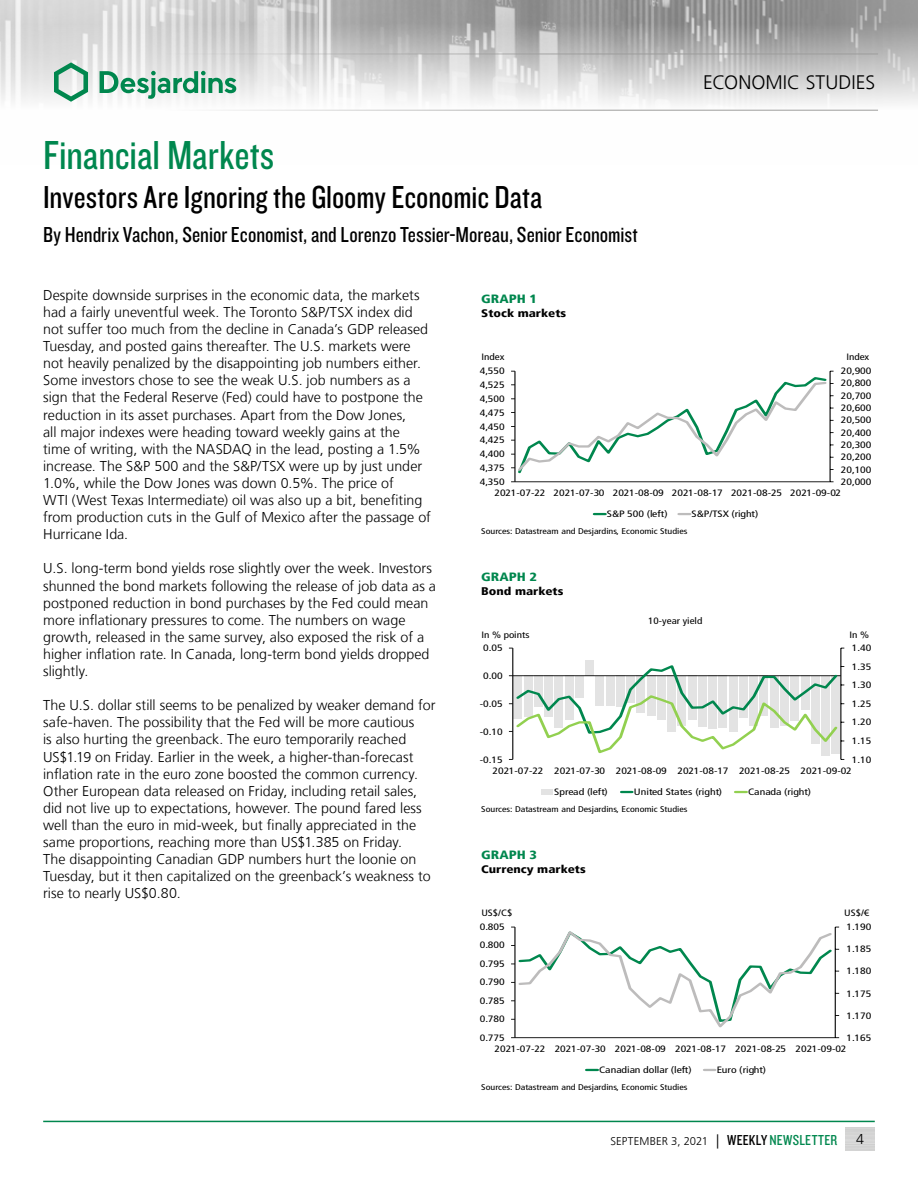
<style>
.page{position:relative;width:918px;height:1188px;background:#fff}
.page>*{position:absolute;margin:0;border:0;box-sizing:border-box;transform-origin:0 0}
.t1{font:42px "Knockout 29 Junior Ltweight";color:#00874e}
.t2{font:33px "Knockout 29 Junior Ltweight";color:#000}
.t3{font:22.5px "Knockout 29 Junior Ltweight";color:#000}
.t4{font:300 19.5px "Frutiger LT";letter-spacing:.005em;color:#000}
.t5{font:300 14.25px/17.1px "Frutiger LT";color:#000}
.t6{font:900 condensed 12px "Frutiger LT";color:#00874e;scale:1.2 1}
.t7{font:300 11.25px "Frutiger LT";color:#000}
.t8{font:900 condensed 11.1px "Frutiger LT";color:#000;scale:1.2 1}
.t9{font:condensed 9.3px/18.5px "Frutiger LT";color:#000;text-align:justify;scale:1.26 1}
.t10{font:condensed 9.15px "Frutiger LT";color:#000;scale:1.2 1}
.t11{font:condensed 8.25px "Frutiger LT";color:#000;scale:1.2 1}
.s1{font-size:14.25px}
.s2{font-family:"Knockout 29 Junior Ltweight";font-weight:400;font-size:15px}
.s3{font-family:"Knockout 29 Junior Ltweight";font-weight:400;font-size:15px;color:#00874e}
</style>
<div class="page">
<img style="left:0;top:0;width:918px;height:110px">
<hr style="left:0;top:54px;width:878px;height:1px;background:#9d9d9c">
<hr style="left:0;top:110px;width:878px;height:1px;background:#9d9d9c">
<svg style="left:54px;top:62px;width:34px;height:40px"></svg>
<svg style="left:100px;top:71px;width:136px;height:28px"></svg>
<hr style="left:43px;top:1121px;width:832px;height:1px;background:#00874e">
<svg style="left:704px;top:1069px;width:11px;height:2px"></svg>
<svg style="left:586px;top:1069px;width:12px;height:2px"></svg>
<svg style="left:735px;top:791px;width:12px;height:2px"></svg>
<svg style="left:621px;top:791px;width:11px;height:2px"></svg>
<div style="left:542px;top:789px;width:11px;height:6px;background:#e3e3e3"></div>
<svg style="left:679px;top:513px;width:11px;height:2px"></svg>
<svg style="left:594px;top:513px;width:11px;height:2px"></svg>
<hr style="left:830px;top:371px;width:1px;height:111px;background:#000">
<hr style="left:515px;top:371px;width:1px;height:111px;background:#000">
<hr style="left:515px;top:481px;width:315px;height:1px;background:#000">
<svg style="left:511px;top:371px;width:323px;height:104px"></svg>
<div style="left:585px;top:660px;width:9px;height:16px;background:#e3e3e3"></div>
<hr style="left:841px;top:648px;width:1px;height:111px;background:#000">
<hr style="left:512px;top:648px;width:1px;height:111px;background:#000">
<svg style="left:509px;top:663px;width:335px;height:97px"></svg>
<hr style="left:835px;top:927px;width:1px;height:111px;background:#000">
<hr style="left:515px;top:927px;width:1px;height:111px;background:#000">
<hr style="left:515px;top:1037px;width:320px;height:1px;background:#000">
<svg style="left:511px;top:927px;width:328px;height:103px"></svg>
<h1 class="t1" style="left:43px;top:128px;width:233px">Financial Markets</h1>
<h1 class="t2" style="left:43px;top:176px;width:501px">Investors Are Ignoring the Gloomy Economic Data</h1>
<h3 class="t3" style="left:43px;top:220px;width:596px">By Hendrix Vachon, Senior Economist, and Lorenzo Tessier-Moreau, Senior Economist</h3>
<h3 class="t4" style="left:703px;top:72px;width:174px">ECONOMIC STUDIES</h3>
<p class="t5" style="left:43px;top:287px;width:386px">Despite downside surprises in the economic data, the markets had a fairly uneventful week. The Toronto S&amp;P/TSX index did not suffer too much from the decline in Canada’s GDP released Tuesday, and posted gains thereafter. The U.S. markets were not heavily penalized by the disappointing job numbers either.<br>Some investors chose to see the weak U.S. job numbers as a sign that the Federal Reserve (Fed) could have to postpone the reduction in its asset purchases. Apart from the Dow Jones,<br>all major indexes were heading toward weekly gains at the time of writing, with the NASDAQ in the lead, posting a 1.5% increase. The S&amp;P 500 and the S&amp;P/TSX were up by just under 1.0%, while the Dow Jones was down 0.5%. The price of</p>
<p class="t5" style="left:43px;top:492px;width:381px">WTI (West Texas Intermediate) oil was also up a bit, benefiting</p>
<p class="t5" style="left:43px;top:509px;width:389px">from production cuts in the Gulf of Mexico after the passage of<br>Hurricane Ida.</p>
<p class="t5" style="left:43px;top:560px;width:394px">U.S. long-term bond yields rose slightly over the week. Investors shunned the bond markets following the release of job data as a postponed reduction in bond purchases by the Fed could mean</p>
<p class="t5" style="left:43px;top:612px;width:364px">more inflationary pressures to come. The numbers on wage</p>
<p class="t5" style="left:43px;top:629px;width:383px">growth, released in the same survey, also exposed the risk of a</p>
<p class="t5" style="left:43px;top:646px;width:388px">higher inflation rate. In Canada, long-term bond yields dropped</p>
<p class="t5" style="left:43px;top:663px;width:47px">slightly.</p>
<p class="t5" style="left:43px;top:697px;width:394px">The U.S. dollar still seems to be penalized by weaker demand for safe-haven. The possibility that the Fed will be more cautious<br>is also hurting the greenback. The euro temporarily reached US$1.19 on Friday. Earlier in the week, a higher-than-forecast</p>
<p class="t5" style="left:43px;top:765px;width:376px">inflation rate in the euro zone boosted the common currency.</p>
<p class="t5" style="left:43px;top:783px;width:380px">Other European data released on Friday, including retail sales, did not live up to expectations, however. The pound fared less</p>
<p class="t5" style="left:43px;top:817px;width:375px">well than the euro in mid-week, but finally appreciated in the</p>
<p class="t5" style="left:43px;top:834px;width:389px">same proportions, reaching more than US$1.385 on Friday.<br>The disappointing Canadian GDP numbers hurt the loonie on Tuesday, but it then capitalized on the greenback’s weakness to rise to nearly US$0.80.</p>
<h6 class="t6" style="left:481px;top:292px;width:48px">GRAPH 1</h6>
<p class="t8" style="left:481px;top:306px;width:72px">Stock markets</p>
<p class="t10" style="left:481px;top:352px;width:21px">Index</p>
<p class="t10" style="left:846px;top:352px;width:21px">Index</p>
<p class="t9" style="left:480px;top:362px;width:21px">4,550</p>
<p class="t9" style="left:841px;top:362px;width:26px">20,900</p>
<p class="t9" style="left:480px;top:376px;width:21px">4,525</p>
<p class="t9" style="left:841px;top:374px;width:26px">20,800</p>
<p class="t9" style="left:480px;top:389px;width:21px">4,500</p>
<p class="t9" style="left:841px;top:386px;width:26px">20,700</p>
<p class="t9" style="left:480px;top:406px;width:21px;line-height:13.8px">4,475<br>4,450<br>4,425</p>
<p class="t9" style="left:841px;top:402px;width:26px;line-height:12.3px">20,600<br>20,500<br>20,400<br>20,300</p>
<p class="t9" style="left:480px;top:445px;width:21px">4,400</p>
<p class="t9" style="left:841px;top:448px;width:26px">20,200</p>
<p class="t9" style="left:480px;top:459px;width:21px">4,375</p>
<p class="t9" style="left:841px;top:460px;width:26px">20,100</p>
<p class="t9" style="left:480px;top:473px;width:21px">4,350</p>
<p class="t9" style="left:841px;top:473px;width:26px">20,000</p>
<p class="t9" style="left:494px;top:484px;width:42px">2021-07-22</p>
<p class="t9" style="left:554px;top:484px;width:42px">2021-07-30</p>
<p class="t9" style="left:613px;top:484px;width:42px">2021-08-09</p>
<p class="t9" style="left:672px;top:484px;width:42px">2021-08-17</p>
<p class="t9" style="left:731px;top:484px;width:42px">2021-08-25</p>
<p class="t9" style="left:790px;top:484px;width:42px">2021-09-02</p>
<p class="t9" style="left:607px;top:505px;width:50px">S&amp;P 500 (left)</p>
<p class="t9" style="left:692px;top:505px;width:54px">S&amp;P/TSX (right)</p>
<p class="t11" style="left:481px;top:526px;width:173px">Sources: Datastream and Desjardins, Economic Studies</p>
<h6 class="t6" style="left:481px;top:570px;width:48px">GRAPH 2</h6>
<p class="t8" style="left:481px;top:584px;width:70px">Bond markets</p>
<p class="t10" style="left:648px;top:616px;width:47px">10-year yield</p>
<p class="t10" style="left:481px;top:630px;width:42px">In % points</p>
<p class="t10" style="left:850px;top:630px;width:18px">In %</p>
<p class="t9" style="left:483px;top:639px;width:17px">0.05</p>
<p class="t9" style="left:852px;top:639px;width:17px">1.40</p>
<p class="t9" style="left:852px;top:657px;width:17px">1.35</p>
<p class="t9" style="left:483px;top:667px;width:17px">0.00</p>
<p class="t9" style="left:852px;top:676px;width:17px">1.30</p>
<p class="t9" style="left:480px;top:694px;width:20px">-0.05</p>
<p class="t9" style="left:852px;top:694px;width:17px">1.25</p>
<p class="t9" style="left:852px;top:713px;width:17px">1.20</p>
<p class="t9" style="left:480px;top:722px;width:20px">-0.10</p>
<p class="t9" style="left:852px;top:732px;width:17px">1.15</p>
<p class="t9" style="left:480px;top:750px;width:20px">-0.15</p>
<p class="t9" style="left:852px;top:750px;width:17px">1.10</p>
<p class="t9" style="left:493px;top:762px;width:287px">2021-07-22 2021-07-30 2021-08-09 2021-08-17 2021-08-25 2021-09-02</p>
<p class="t9" style="left:554px;top:783px;width:44px">Spread (left)</p>
<p class="t9" style="left:634px;top:783px;width:71px">United States (right)</p>
<p class="t9" style="left:748px;top:783px;width:51px">Canada (right)</p>
<p class="t11" style="left:481px;top:804px;width:173px">Sources: Datastream and Desjardins, Economic Studies</p>
<h6 class="t6" style="left:481px;top:848px;width:48px">GRAPH 3</h6>
<p class="t8" style="left:481px;top:862px;width:89px">Currency markets</p>
<p class="t10" style="left:481px;top:908px;width:27px">US$/C$</p>
<p class="t9" style="left:480px;top:918px;width:21px">0.805<br>0.800<br>0.795<br>0.790<br>0.785<br>0.780<br>0.775</p>
<p class="t9" style="left:495px;top:1040px;width:233px">2021-07-22 2021-07-30 2021-08-09 2021-08-17 2021-08-25</p>
<p class="t9" style="left:599px;top:1061px;width:75px">Canadian dollar (left)</p>
<p class="t9" style="left:717px;top:1061px;width:41px">Euro (right)</p>
<p class="t11" style="left:481px;top:1082px;width:173px">Sources: Datastream and Desjardins, Economic Studies</p>
<p class="t10" style="left:844px;top:908px;width:22px">US$/€</p>
<p class="t9" style="left:846px;top:918px;width:21px">1.190</p>
<p class="t9" style="left:846px;top:940px;width:21px">1.185</p>
<p class="t9" style="left:846px;top:962px;width:21px">1.180</p>
<p class="t9" style="left:846px;top:984px;width:21px">1.175</p>
<p class="t9" style="left:846px;top:1006px;width:21px">1.170</p>
<p class="t9" style="left:846px;top:1029px;width:21px">1.165</p>
<p class="t9" style="left:795px;top:1040px;width:42px">2021-09-02</p>
<p class="t7" style="left:611px;top:1135px;width:228px">SEPTEMBER 3, 2021 <span class="s1">|</span> <span class="s2">WEEKLY</span> <span class="s3">NEWSLETTER</span></p>
<p class="t5" style="left:856px;top:1131px;width:9px">4</p>
</div>
